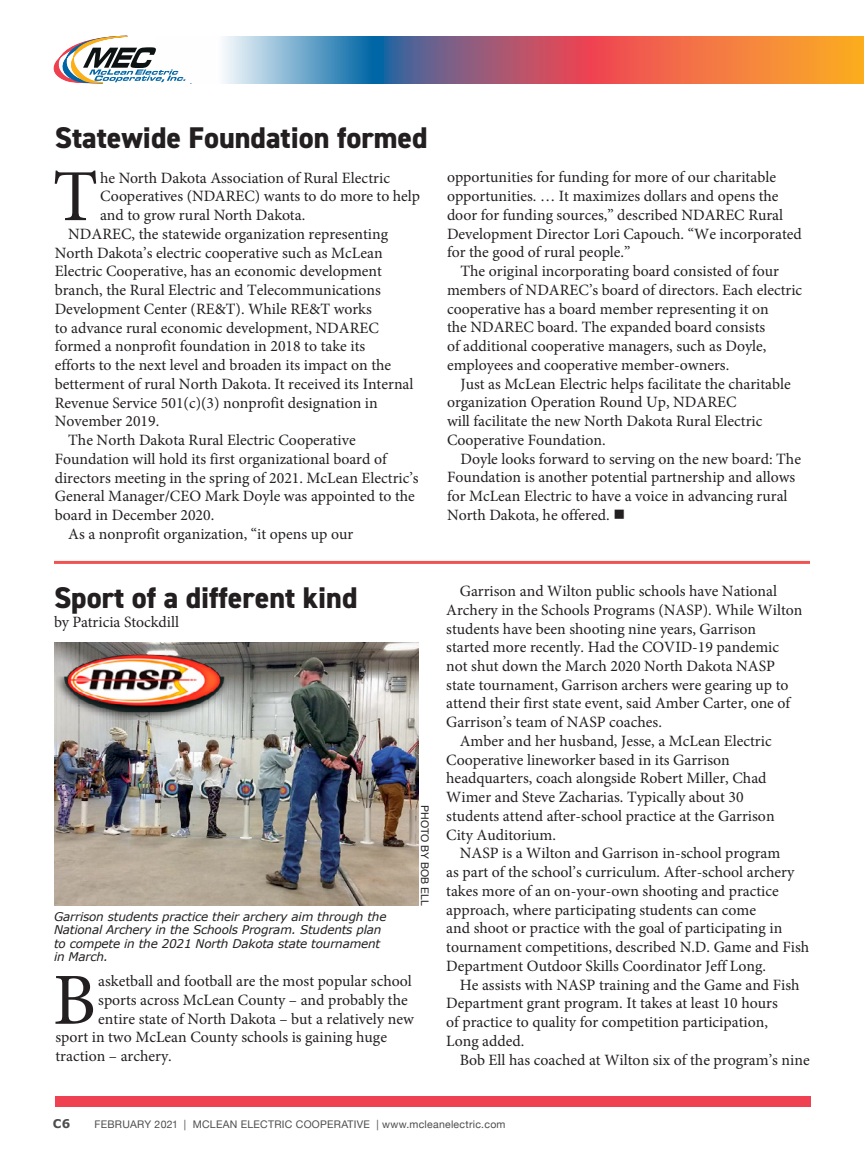
<style>
.page{position:relative;width:864px;height:1161px;background:#fff}
.page>*{position:absolute;margin:0;border:0;box-sizing:border-box;transform-origin:0 0}
.t1{font:73.5px "Minion Pro";color:#231f20}
.t2{font:800 30px "DIN2014";color:#231f20}
.t3{font:15.75px/18.8px "Minion Pro";color:#231f20}
.t4{font:italic 12px/13.5px "Verdana";letter-spacing:-.015em;color:#231f20}
.t5{font:700 12px "Verdana";color:#4d4d4f}
.t6{font:10.5px "Helvetica Neue";letter-spacing:.025em;color:#4d4d4f}
.t7{font:10.5px "Helvetica";color:#231f20}
</style>
<div class="page">
<div style="left:56px;top:1097px;width:756px;height:10px;background:#ef4151"></div>
<img style="left:54px;top:642px;width:364px;height:264px">
<img style="left:55px;top:642px;width:182px;height:78px">
<hr style="left:54px;top:561px;width:756px;height:3px;background:#f05450">
<svg style="left:53px;top:36px;width:103px;height:48px"></svg>
<svg style="left:156px;top:36px;width:708px;height:48px;background:#bb8781"></svg>
<h2 class="t2" style="left:55px;top:118px;width:374px">Statewide Foundation formed</h2>
<h1 class="t1" style="left:53px;top:147px;width:47px">T</h1>
<p class="t3" style="left:100px;top:168px;width:291px">he North Dakota Association of Rural Electric</p>
<p class="t3" style="left:100px;top:187px;width:321px">Cooperatives (NDAREC) wants to do more to help</p>
<p class="t3" style="left:100px;top:206px;width:207px">and to grow rural North Dakota.</p>
<p class="t3" style="left:68px;top:225px;width:321px">NDAREC, the statewide organization representing</p>
<p class="t3" style="left:55px;top:243px;width:329px">North Dakota’s electric cooperative such as McLean</p>
<p class="t3" style="left:55px;top:262px;width:329px">Electric Cooperative, has an economic development</p>
<p class="t3" style="left:55px;top:281px;width:328px">branch, the Rural Electric and Telecommunications</p>
<p class="t3" style="left:55px;top:299px;width:319px">Development Center (RE&amp;T). While RE&amp;T works</p>
<p class="t3" style="left:55px;top:318px;width:326px">to advance rural economic development, NDAREC</p>
<p class="t3" style="left:55px;top:337px;width:312px">formed a nonprofit foundation in 2018 to take its</p>
<p class="t3" style="left:55px;top:356px;width:338px">efforts to the next level and broaden its impact on the</p>
<p class="t3" style="left:55px;top:374px;width:360px">betterment of rural North Dakota. It received its Internal</p>
<p class="t3" style="left:55px;top:393px;width:325px">Revenue Service 501(c)(3) nonprofit designation in</p>
<p class="t3" style="left:55px;top:412px;width:106px">November 2019.</p>
<p class="t3" style="left:68px;top:431px;width:289px">The North Dakota Rural Electric Cooperative</p>
<p class="t3" style="left:55px;top:449px;width:334px">Foundation will hold its first organizational board of</p>
<p class="t3" style="left:55px;top:468px;width:365px">directors meeting in the spring of 2021. McLean Electric’s</p>
<p class="t3" style="left:55px;top:487px;width:362px">General Manager/CEO Mark Doyle was appointed to the</p>
<p class="t3" style="left:55px;top:506px;width:161px">board in December 2020.</p>
<p class="t3" style="left:68px;top:524px;width:286px">As a nonprofit organization, “it opens up our</p>
<h2 class="t2" style="left:54px;top:578px;width:305px">Sport of a different kind</h2>
<p class="t3" style="left:54px;top:612px;width:127px">by Patricia Stockdill</p>
<p class="t4" style="left:54px;top:910px;width:334px">Garrison students practice their archery aim through the National Archery in the Schools Program. Students plan to compete in the 2021 North Dakota state tournament in March.</p>
<p class="t7" style="left:433px;top:805px;width:102px;rotate:90deg">PHOTO BY BOB ELL</p>
<h1 class="t1" style="left:53px;top:951px;width:45px">B</h1>
<p class="t3" style="left:98px;top:972px;width:315px">asketball and football are the most popular school</p>
<p class="t3" style="left:98px;top:991px;width:311px">sports across McLean County – and probably the</p>
<p class="t3" style="left:98px;top:1009px;width:317px">entire state of North Dakota – but a relatively new</p>
<p class="t3" style="left:55px;top:1028px;width:333px">sport in two McLean County schools is gaining huge</p>
<p class="t3" style="left:55px;top:1047px;width:118px">traction – archery.</p>
<p class="t3" style="left:447px;top:168px;width:356px">opportunities for funding for more of our charitable opportunities. … It maximizes dollars and opens the door for funding sources,” described NDAREC Rural Development Director Lori Capouch. “We incorporated for the good of rural people.”</p>
<p class="t3" style="left:447px;top:262px;width:357px;text-indent:13px">The original incorporating board consisted of four members of NDAREC’s board of directors. Each electric cooperative has a board member representing it on<br>the NDAREC board. The expanded board consists<br>of additional cooperative managers, such as Doyle, employees and cooperative member-owners.</p>
<p class="t3" style="left:447px;top:374px;width:345px;text-indent:13px">Just as McLean Electric helps facilitate the charitable organization Operation Round Up, NDAREC<br>will facilitate the new North Dakota Rural Electric Cooperative Foundation.</p>
<p class="t3" style="left:447px;top:449px;width:356px;text-indent:13px">Doyle looks forward to serving on the new board: The Foundation is another potential partnership and allows for McLean Electric to have a voice in advancing rural North Dakota, he offered. ■</p>
<p class="t3" style="left:460px;top:582px;width:319px">Garrison and Wilton public schools have National</p>
<p class="t3" style="left:446px;top:600px;width:358px">Archery in the Schools Programs (NASP). While Wilton</p>
<p class="t3" style="left:446px;top:619px;width:311px">students have been shooting nine years, Garrison</p>
<p class="t3" style="left:446px;top:638px;width:334px">started more recently. Had the COVID-19 pandemic</p>
<p class="t3" style="left:446px;top:657px;width:330px">not shut down the March 2020 North Dakota NASP</p>
<p class="t3" style="left:446px;top:675px;width:344px">state tournament, Garrison archers were gearing up to</p>
<p class="t3" style="left:446px;top:694px;width:346px">attend their first state event, said Amber Carter, one of</p>
<p class="t3" style="left:446px;top:713px;width:217px">Garrison’s team of NASP coaches.</p>
<p class="t3" style="left:460px;top:732px;width:313px">Amber and her husband, Jesse, a McLean Electric</p>
<p class="t3" style="left:446px;top:750px;width:285px">Cooperative lineworker based in its Garrison</p>
<p class="t3" style="left:446px;top:769px;width:322px">headquarters, coach alongside Robert Miller, Chad</p>
<p class="t3" style="left:446px;top:788px;width:299px">Wimer and Steve Zacharias. Typically about 30</p>
<p class="t3" style="left:446px;top:807px;width:330px">students attend after-school practice at the Garrison</p>
<p class="t3" style="left:446px;top:825px;width:111px">City Auditorium.</p>
<p class="t3" style="left:460px;top:844px;width:322px">NASP is a Wilton and Garrison in-school program</p>
<p class="t3" style="left:446px;top:863px;width:350px">as part of the school’s curriculum. After-school archery</p>
<p class="t3" style="left:446px;top:882px;width:334px">takes more of an on-your-own shooting and practice</p>
<p class="t3" style="left:446px;top:900px;width:311px">approach, where participating students can come</p>
<p class="t3" style="left:446px;top:919px;width:338px">and shoot or practice with the goal of participating in</p>
<p class="t3" style="left:446px;top:938px;width:364px">tournament competitions, described N.D. Game and Fish</p>
<p class="t3" style="left:446px;top:957px;width:321px">Department Outdoor Skills Coordinator Jeff Long.</p>
<p class="t3" style="left:460px;top:975px;width:341px">He assists with NASP training and the Game and Fish</p>
<p class="t3" style="left:446px;top:994px;width:333px">Department grant program. It takes at least 10 hours</p>
<p class="t3" style="left:446px;top:1013px;width:323px">of practice to quality for competition participation,</p>
<p class="t3" style="left:446px;top:1032px;width:80px">Long added.</p>
<p class="t3" style="left:460px;top:1050px;width:352px">Bob Ell has coached at Wilton six of the program’s nine</p>
<p class="t5" style="left:53px;top:1115px;width:19px">C6</p>
<p class="t6" style="left:94px;top:1116px;width:413px">FEBRUARY 2021 | MCLEAN ELECTRIC COOPERATIVE | www.mcleanelectric.com</p>
</div>
